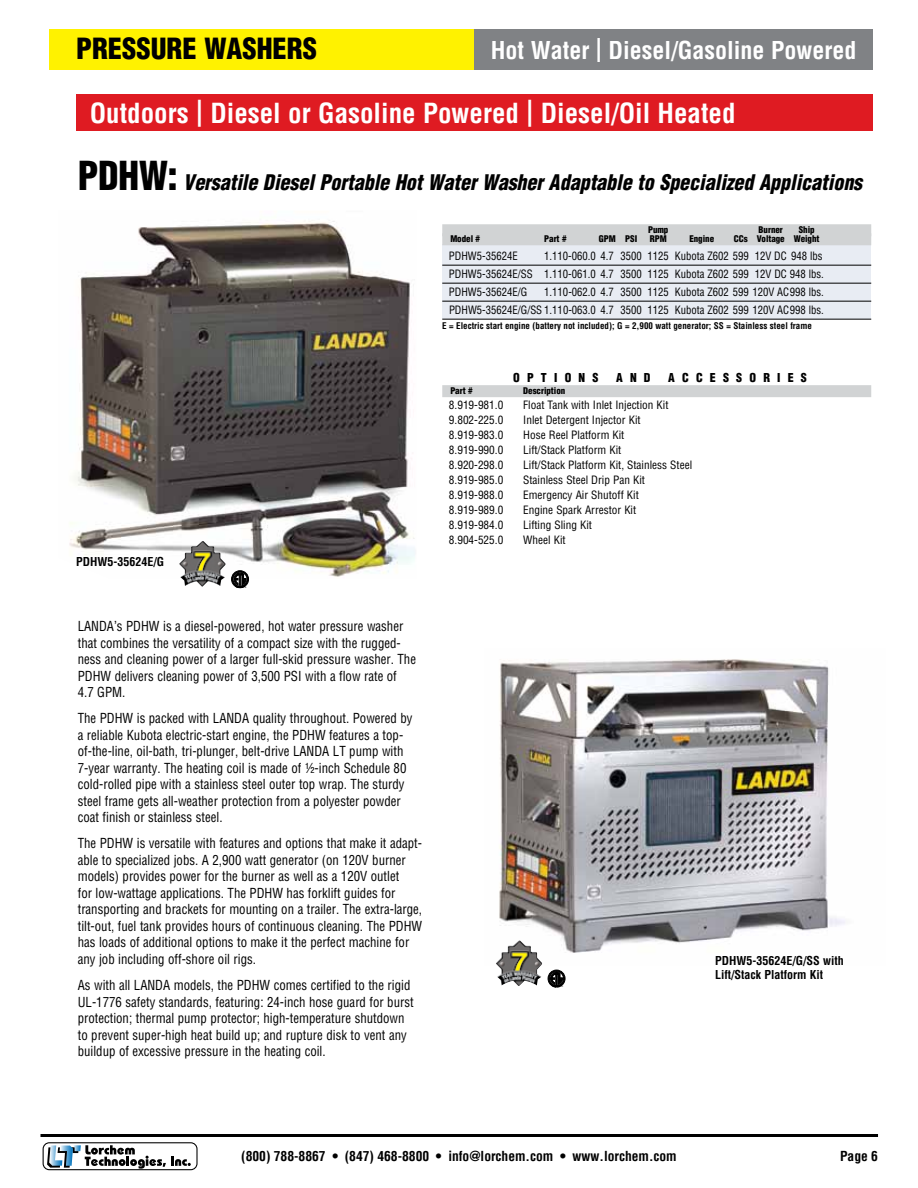
<style>
.page{position:relative;width:918px;height:1188px;background:#fff}
.page>*{position:absolute;margin:0;border:0;box-sizing:border-box;transform-origin:0 0}
.t1{font:900 condensed 28.5px "Helvetica";color:#000}
.t2{font:700 condensed 27px "Helvetica";color:#fff}
.t3{font:700 condensed 24px "Helvetica";color:#fff}
.t4{font:italic 900 condensed 21px "Helvetica";color:#000;scale:.95 1}
.t5{font:condensed 13.5px/16.5px "Helvetica";color:#000;scale:.95 1}
.t6{font:700 condensed 13.5px "Helvetica";color:#000}
.t7{font:700 condensed 12px/14.4px "Helvetica";color:#000}
.t8{font:900 condensed 12px "Helvetica";letter-spacing:.6em;color:#000}
.t9{font:condensed 11.25px "Helvetica";color:#000}
.t10{font:condensed 11.25px/18px "Helvetica";color:#000;text-align:justify;scale:.95 1}
.t11{font:700 condensed 9px "Helvetica";color:#000}
.t12{font:900 condensed 9px "Helvetica";letter-spacing:-.005em;color:#000}
.t13{font:1.95px "Helvetica";color:#000}
.s1{font-style:normal;font-size:39px}
</style>
<div class="page">
<svg style="left:43px;top:1142px;width:155px;height:28px"></svg>
<hr style="left:40px;top:1134px;width:838px;height:3px;background:#000">
<div style="left:49px;top:29px;width:426px;height:41px;background:#fff200"></div>
<div style="left:475px;top:29px;width:398px;height:41px;background:#808285"></div>
<div style="left:76px;top:94px;width:797px;height:37px;background:#df1b22"></div>
<div style="left:442px;top:245px;width:429px;height:74px;background:#e8ecf3"></div>
<img style="left:69px;top:221px;width:346px;height:356px">
<div style="left:442px;top:224px;width:429px;height:12px;background:#d1d3d4"></div>
<div style="left:442px;top:233px;width:429px;height:12px;background:#d1d3d4"></div>
<hr style="left:442px;top:265px;width:429px;height:1px;background:#000">
<hr style="left:442px;top:283px;width:429px;height:1px;background:#000">
<hr style="left:442px;top:301px;width:429px;height:1px;background:#000">
<hr style="left:442px;top:319px;width:429px;height:1px;background:#000">
<div style="left:442px;top:385px;width:429px;height:12px;background:#d1d3d4"></div>
<img style="left:499px;top:659px;width:346px;height:294px">
<svg style="left:231px;top:571px;width:18px;height:17px"></svg>
<img style="left:179px;top:541px;width:47px;height:46px">
<svg style="left:548px;top:970px;width:17px;height:17px"></svg>
<img style="left:496px;top:940px;width:46px;height:46px">
<h1 class="t1" style="left:76px;top:31px;width:242px">PRESSURE WASHERS</h1>
<h3 class="t3" style="left:491px;top:35px;width:367px">Hot Water | Diesel/Gasoline Powered</h3>
<h2 class="t2" style="left:90px;top:96px;width:647px">Outdoors | Diesel or Gasoline Powered | Diesel/Oil Heated</h2>
<h3 class="t4" style="left:78px;top:170px;width:827px"><span class="s1">PDHW:</span> Versatile Diesel Portable Hot Water Washer Adaptable to Specialized Applications</h3>
<p class="t12" style="left:648px;top:225px;width:22px">Pump</p>
<p class="t12" style="left:759px;top:225px;width:26px">Burner</p>
<p class="t12" style="left:799px;top:225px;width:17px">Ship</p>
<p class="t12" style="left:450px;top:234px;width:31px">Model #</p>
<p class="t12" style="left:544px;top:234px;width:24px">Part #</p>
<p class="t12" style="left:599px;top:234px;width:40px">GPM PSI</p>
<p class="t12" style="left:650px;top:234px;width:18px">RPM</p>
<p class="t12" style="left:689px;top:234px;width:26px">Engine</p>
<p class="t12" style="left:734px;top:234px;width:87px">CCs Voltage Weight</p>
<p class="t10" style="left:449px;top:247px;width:74px">PDHW5-35624E</p>
<p class="t10" style="left:449px;top:247px;width:396px;text-indent:95px">1.110-060.0 4.7 3500 1125 Kubota Z602 599 12V DC 948 lbs PDHW5-35624E/SS 1.110-061.0 4.7 3500 1125 Kubota Z602 599 12V DC 948 lbs.<br>PDHW5-35624E/G</p>
<p class="t10" style="left:449px;top:283px;width:396px;text-align:right">1.110-062.0 4.7 3500 1125 Kubota Z602 599 120V AC998 lbs.<br>PDHW5-35624E/G/SS 1.110-063.0 4.7 3500 1125 Kubota Z602 599 120V AC998 lbs.</p>
<p class="t11" style="left:442px;top:320px;width:371px">E = Electric start engine (battery not included); G = 2,900 watt generator; SS = Stainless steel frame</p>
<p class="t8" style="left:513px;top:370px;width:87px">OPTIONS</p>
<p class="t8" style="left:616px;top:370px;width:36px">AND</p>
<p class="t8" style="left:668px;top:370px;width:140px">ACCESSORIES</p>
<p class="t7" style="left:76px;top:555px;width:89px">PDHW5-35624E/G</p>
<p class="t13" style="left:245px;top:586px;width:3px">®</p>
<p class="t5" style="left:78px;top:618px;width:358px">LANDA’s PDHW is a diesel-powered, hot water pressure washer that combines the versatility of a compact size with the rugged&shy;ness and cleaning power of a larger full-skid pressure washer. The PDHW delivers cleaning power of 3,500 PSI with a flow rate of 4.7 GPM.</p>
<p class="t5" style="left:78px;top:710px;width:354px">The PDHW is packed with LANDA quality throughout. Powered by a reliable Kubota electric-start engine, the PDHW features a top&shy;of-the-line, oil-bath, tri-plunger, belt-drive LANDA LT pump with 7-year warranty. The heating coil is made of ½-inch Schedule 80 cold-rolled pipe with a stainless steel outer top wrap. The sturdy steel frame gets all-weather protection from a polyester powder coat finish or stainless steel.</p>
<p class="t5" style="left:78px;top:835px;width:364px">The PDHW is versatile with features and options that make it adapt&shy;able to specialized jobs. A 2,900 watt generator (on 120V burner models) provides power for the burner as well as a 120V outlet<br>for low-wattage applications. The PDHW has forklift guides for transporting and brackets for mounting on a trailer. The extra-large, tilt-out, fuel tank provides hours of continuous cleaning. The PDHW has loads of additional options to make it the perfect machine for any job including off-shore oil rigs.</p>
<p class="t5" style="left:78px;top:977px;width:355px">As with all LANDA models, the PDHW comes certified to the rigid UL-1776 safety standards, featuring: 24-inch hose guard for burst protection; thermal pump protector; high-temperature shutdown to prevent super-high heat build up; and rupture disk to vent any buildup of excessive pressure in the heating coil.</p>
<p class="t12" style="left:450px;top:385px;width:24px">Part #</p>
<p class="t12" style="left:523px;top:385px;width:44px">Description</p>
<p class="t9" style="left:449px;top:398px;width:56px">8.919-981.0</p>
<p class="t9" style="left:523px;top:398px;width:147px">Float Tank with Inlet Injection Kit</p>
<p class="t9" style="left:449px;top:413px;width:56px">9.802-225.0</p>
<p class="t9" style="left:523px;top:413px;width:119px">Inlet Detergent Injector Kit</p>
<p class="t9" style="left:449px;top:428px;width:56px">8.919-983.0</p>
<p class="t9" style="left:523px;top:428px;width:103px">Hose Reel Platform Kit</p>
<p class="t9" style="left:449px;top:443px;width:56px">8.919-990.0</p>
<p class="t9" style="left:523px;top:443px;width:100px">Lift/Stack Platform Kit</p>
<p class="t9" style="left:449px;top:458px;width:56px">8.920-298.0</p>
<p class="t9" style="left:523px;top:458px;width:170px">Lift/Stack Platform Kit, Stainless Steel</p>
<p class="t9" style="left:449px;top:473px;width:56px">8.919-985.0</p>
<p class="t9" style="left:523px;top:473px;width:123px">Stainless Steel Drip Pan Kit</p>
<p class="t9" style="left:449px;top:488px;width:56px">8.919-988.0</p>
<p class="t9" style="left:523px;top:488px;width:117px">Emergency Air Shutoff Kit</p>
<p class="t9" style="left:449px;top:503px;width:56px">8.919-989.0</p>
<p class="t9" style="left:523px;top:503px;width:115px">Engine Spark Arrestor Kit</p>
<p class="t9" style="left:449px;top:518px;width:56px">8.919-984.0</p>
<p class="t9" style="left:523px;top:518px;width:70px">Lifting Sling Kit</p>
<p class="t9" style="left:449px;top:533px;width:56px">8.904-525.0</p>
<p class="t9" style="left:523px;top:533px;width:44px">Wheel Kit</p>
<p class="t13" style="left:561px;top:985px;width:3px">®</p>
<p class="t7" style="left:715px;top:953px;width:130px">PDHW5-35624E/G/SS with<br>Lift/Stack Platform Kit</p>
<p class="t6" style="left:241px;top:1147px;width:437px">(800) 788-8867 • (847) 468-8800 • info@lorchem.com • www.lorchem.com</p>
<p class="t6" style="left:840px;top:1147px;width:39px">Page 6</p>
</div>
